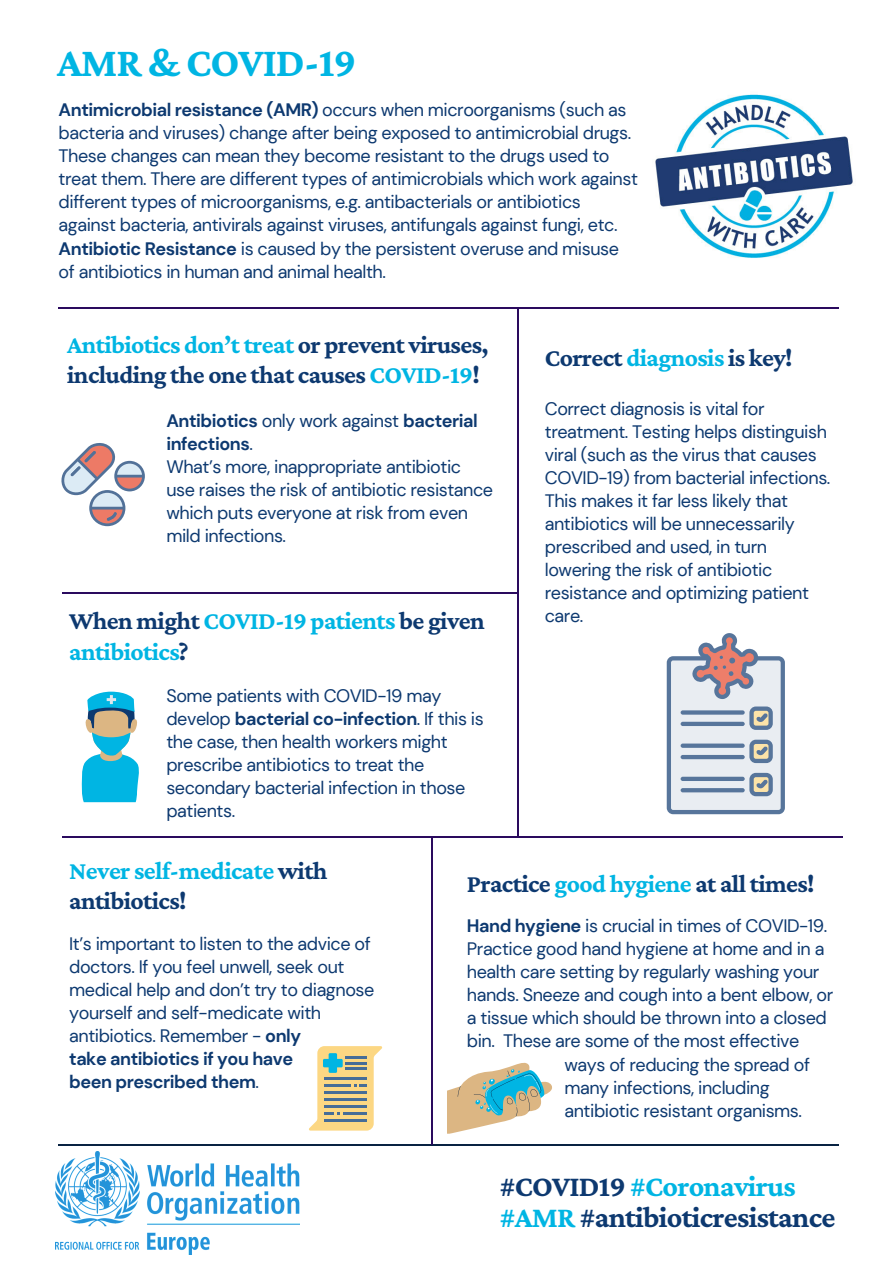
<style>
.page{position:relative;width:894px;height:1264px;background:#fff}
.page>*{position:absolute;margin:0;border:0;box-sizing:border-box;transform-origin:0 0}
.t1{font:700 42px "Crimson Pro";letter-spacing:-.025em;color:#00b5e3}
.t2{font:700 30px/31px "Crimson Pro";letter-spacing:-.025em;color:#0d3970}
.t3{font:700 25.5px/30.5px "Crimson Pro";letter-spacing:-.025em;color:#0d3970}
.t4{font:700 25.5px/30.5px "Crimson Pro";letter-spacing:-.025em;color:#00b5e3}
.t5{font:18px/23px "DM Sans";letter-spacing:-.025em;color:#0d3970}
.s1{font-weight:700}
.s2{color:#00b5e3}
.s3{color:#0d3970}
</style>
<div class="page">
<svg style="left:447px;top:1062px;width:105px;height:71px"></svg>
<hr style="left:517px;top:308px;width:1px;height:529px;background:#2a0a5e">
<hr style="left:58px;top:308px;width:780px;height:1px;background:#2a0a5e">
<hr style="left:58px;top:1144px;width:780px;height:1px;background:#092342">
<img style="left:56px;top:1151px;width:243px;height:103px">
<hr style="left:62px;top:592px;width:455px;height:1px;background:#2a0a5e">
<svg style="left:61px;top:443px;width:84px;height:83px"></svg>
<svg style="left:666px;top:633px;width:118px;height:181px;background:#c4c8d2"></svg>
<hr style="left:62px;top:836px;width:780px;height:1px;background:#2a0a5e">
<hr style="left:431px;top:836px;width:1px;height:309px;background:#2a0a5e">
<svg style="left:309px;top:1046px;width:73px;height:84px"></svg>
<svg style="left:81px;top:691px;width:58px;height:111px"></svg>
<img style="left:655px;top:94px;width:198px;height:164px">
<h1 class="t1" style="left:57px;top:39px;width:301px">AMR &amp; COVID-19</h1>
<p class="t5" style="left:59px;top:98px;width:580px"><span class="s1">Antimicrobial resistance (AMR)</span> occurs when microorganisms (such as bacteria and viruses) change after being exposed to antimicrobial drugs.<br>These changes can mean they become resistant to the drugs used to treat them. There are different types of antimicrobials which work against different types of microorganisms, e.g. antibacterials or antibiotics against bacteria, antivirals against viruses, antifungals against fungi, etc.<br><span class="s1">Antibiotic Resistance</span> is caused by the persistent overuse and misuse of antibiotics in human and animal health.</p>
<h3 class="t3" style="left:67px;top:329px;width:423px"><span class="s2">Antibiotics don’t treat</span> or prevent viruses, including the one that causes <span class="s2">COVID-19</span>!</h3>
<p class="t5" style="left:166px;top:409px;width:328px"><span class="s1">Antibiotics</span> only work against <span class="s1">bacterial infections</span>.<br>What’s more, inappropriate antibiotic use raises the risk of antibiotic resistance which puts everyone at risk from even mild infections.</p>
<h3 class="t4" style="left:69px;top:605px;width:417px"><span class="s3">When might</span> COVID-19 patients <span class="s3">be given </span>antibiotics<span class="s3">?</span></h3>
<p class="t5" style="left:166px;top:684px;width:319px">Some patients with COVID-19 may develop <span class="s1">bacterial co-infection</span>. If this is the case, then health workers might prescribe antibiotics to treat the secondary bacterial infection in those patients.</p>
<h3 class="t3" style="left:544px;top:342px;width:249px">Correct <span class="s2">diagnosis</span> is key!</h3>
<p class="t5" style="left:544px;top:397px;width:287px">Correct diagnosis is vital for treatment. Testing helps distinguish viral (such as the virus that causes<br>COVID-19) from bacterial infections.<br>This makes it far less likely that antibiotics will be unnecessarily prescribed and used, in turn lowering the risk of antibiotic resistance and optimizing patient care.</p>
<h3 class="t4" style="left:69px;top:854px;width:260px">Never self-medicate <span class="s3">with antibiotics!</span></h3>
<p class="t5" style="left:69px;top:932px;width:306px">It’s important to listen to the advice of doctors. If you feel unwell, seek out medical help and don’t try to diagnose yourself and self-medicate with antibiotics. Remember - <span class="s1">only<br>take antibiotics if you have<br>been prescribed them</span>.</p>
<h3 class="t3" style="left:467px;top:868px;width:349px">Practice <span class="s2">good hygiene</span> at all times!</h3>
<p class="t5" style="left:467px;top:914px;width:367px"><span class="s1">Hand hygiene</span> is crucial in times of COVID-19.<br>Practice good hand hygiene at home and in a health care setting by regularly washing your hands. Sneeze and cough into a bent elbow, or a tissue which should be thrown into a closed bin. These are some of the most effective</p>
<p class="t5" style="left:564px;top:1053px;width:247px">ways of reducing the spread of many infections, including antibiotic resistant organisms.</p>
<h2 class="t2" style="left:499px;top:1169px;width:337px">#COVID19 <span class="s2">#Coronavirus #AMR</span> #antibioticresistance</h2>
</div>
